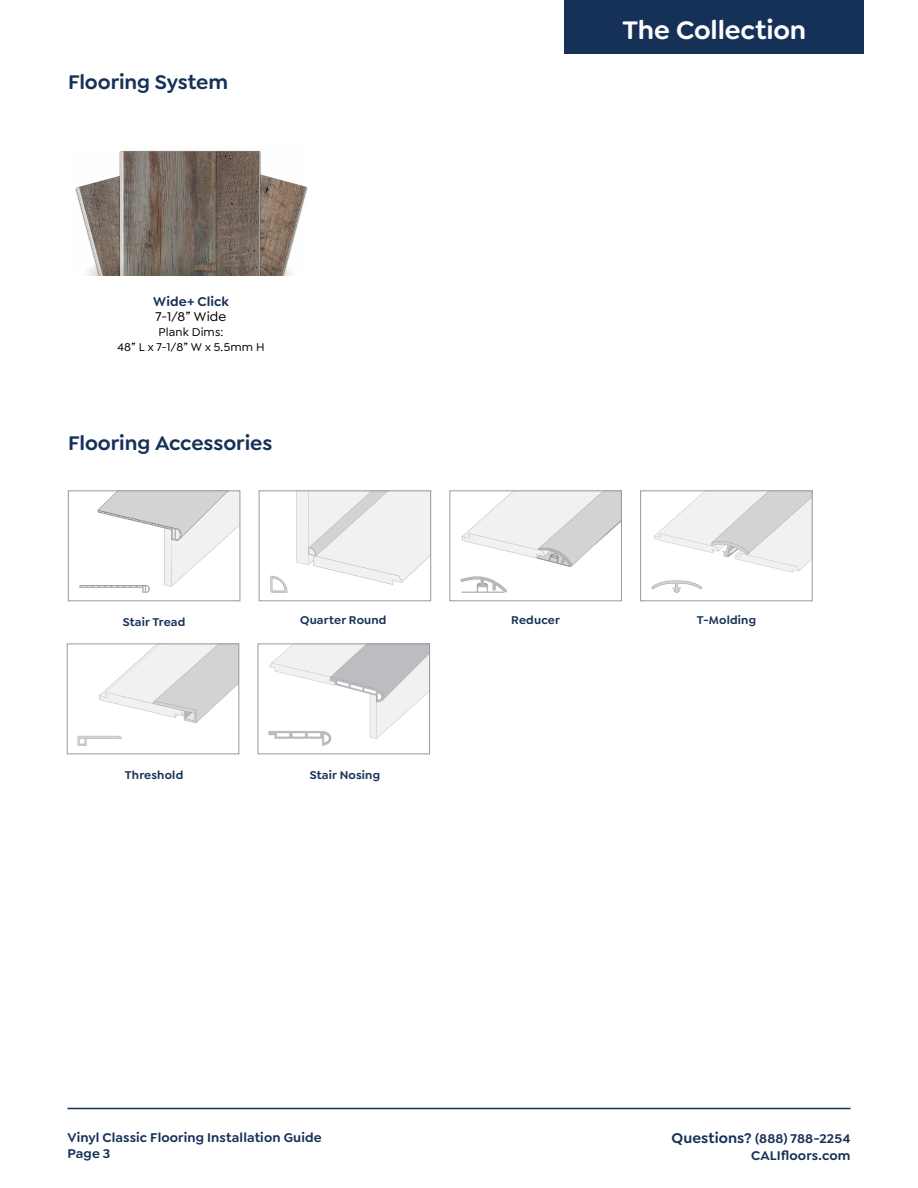
<style>
.page{position:relative;width:918px;height:1188px;background:#fff}
.page>*{position:absolute;margin:0;border:0;box-sizing:border-box;transform-origin:0 0}
.t1{font:600 27px "Goldplay";letter-spacing:-.005em;color:#fff}
.t2{font:600 21px "Goldplay";letter-spacing:-.005em;color:#163158}
.t3{font:600 13.5px/16.2px "Goldplay";letter-spacing:.01em;color:#163158}
.t4{font:500 13.5px "Goldplay";color:#000}
.t5{font:600 12px "Goldplay";letter-spacing:.015em;color:#163158}
.t6{font:500 12px/15px "Goldplay";letter-spacing:.015em;color:#000;text-align:center}
.s1{font-size:15px}
</style>
<div class="page">
<div style="left:565px;top:0;width:299px;height:54px;background:#163158"></div>
<hr style="left:68px;top:1108px;width:782px;height:1px;background:#163158">
<img style="left:77px;top:646px;width:160px;height:100px">
<div style="left:67px;top:644px;width:172px;height:110px;border:1px solid #9a9899"></div>
<img style="left:270px;top:493px;width:159px;height:100px">
<div style="left:259px;top:491px;width:172px;height:110px;border:1px solid #9a9899"></div>
<img style="left:268px;top:646px;width:160px;height:100px">
<div style="left:258px;top:644px;width:172px;height:110px;border:1px solid #9a9899"></div>
<img style="left:460px;top:493px;width:160px;height:100px">
<div style="left:450px;top:491px;width:172px;height:110px;border:1px solid #9a9899"></div>
<img style="left:79px;top:493px;width:159px;height:100px">
<div style="left:68px;top:491px;width:172px;height:110px;border:1px solid #9a9899"></div>
<img style="left:651px;top:493px;width:159px;height:100px">
<div style="left:640px;top:491px;width:172px;height:110px;border:1px solid #9a9899"></div>
<img style="left:75px;top:150px;width:232px;height:126px">
<h2 class="t2" style="left:68px;top:69px;width:162px">Flooring System</h2>
<h1 class="t1" style="left:623px;top:13px;width:185px">The Collection</h1>
<p class="t3" style="left:153px;top:293px;width:77px">Wide+ Click</p>
<p class="t4" style="left:156px;top:309px;width:72px">7-1/8” Wide</p>
<p class="t6" style="left:117px;top:325px;width:149px">Plank Dims:<br>48” L x 7-1/8” W x 5.5mm H</p>
<h2 class="t2" style="left:68px;top:430px;width:206px">Flooring Accessories</h2>
<p class="t5" style="left:123px;top:615px;width:64px">Stair Tread</p>
<p class="t5" style="left:300px;top:613px;width:88px">Quarter Round</p>
<p class="t5" style="left:511px;top:613px;width:50px">Reducer</p>
<p class="t5" style="left:125px;top:768px;width:60px">Threshold</p>
<p class="t5" style="left:310px;top:768px;width:72px">Stair Nosing</p>
<p class="t5" style="left:697px;top:613px;width:61px">T-Molding</p>
<p class="t3" style="left:68px;top:1129px;width:256px">Vinyl Classic Flooring Installation Guide<br>Page 3</p>
<p class="t3" style="left:671px;top:1131px;width:181px;text-align:right"><span class="s1">Questions?</span> (888) 788-2254<br>CALIfloors.com</p>
</div>
